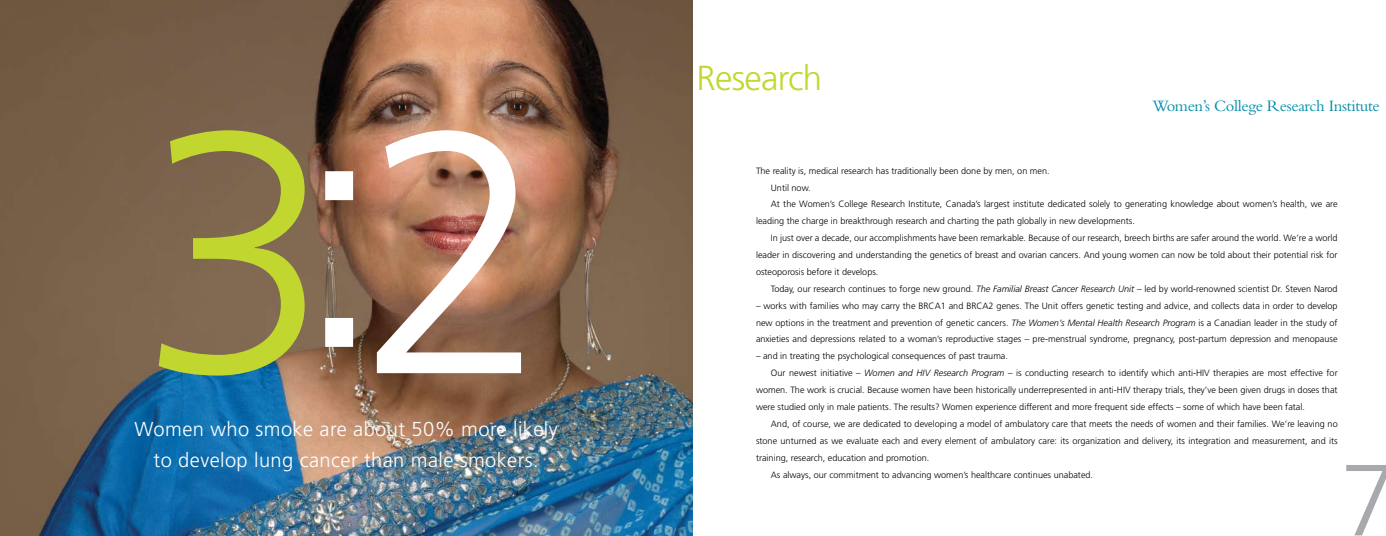
<style>
.page{position:relative;width:1386px;height:536px;background:#fff}
.page>*{position:absolute;margin:0;border:0;box-sizing:border-box;transform-origin:0 0}
.t1{font:300 344.14px "Frutiger";color:#fff}
.t2{font:300 344.14px "Frutiger";color:#c1d72f}
.t3{font:300 100.89px "Frutiger";color:#a7a9ac}
.t4{font:300 34.74px "Frutiger";letter-spacing:-.02em;color:#c1d72f}
.t5{font:300 20.12px "Frutiger";letter-spacing:.02em;color:#fff}
.t6{font:16.54px "Bembo";letter-spacing:-.02em;color:#008ca8}
.t7{font:300 9.1px/16.9px "Frutiger";color:#000;text-align:justify}
.s1{font-style:italic}
</style>
<div class="page">
<img style="left:0;top:0;width:693px;height:536px">
<h1 class="t2" style="left:141px;top:59px;width:193px">3</h1>
<h1 class="t1" style="left:292px;top:46px;width:261px">:2</h1>
<h3 class="t5" style="left:135px;top:417px;width:425px">Women who smoke are about 50% more likely</h3>
<h3 class="t5" style="left:154px;top:449px;width:387px">to develop lung cancer than male smokers.</h3>
<h3 class="t4" style="left:697px;top:59px;width:127px">Research</h3>
<h3 class="t6" style="left:1153px;top:96px;width:229px">Women’s College Research Institute</h3>
<p class="t7" style="left:756px;top:162px;width:295px">The reality is, medical research has traditionally been done by men, on men.</p>
<p class="t7" style="left:771px;top:179px;width:41px">U ntil now.</p>
<p class="t7" style="left:771px;top:196px;width:568px">At the Women’s College Research Institute, Canada’s largest institute dedicated solely to generating knowledge about women’s health, we are</p>
<p class="t7" style="left:756px;top:212px;width:380px">leading the charge in breakthrough research and charting the path globally in new developments.</p>
<p class="t7" style="left:771px;top:229px;width:568px">In just over a decade, our accomplishments have been remarkable. Because of our research, breech births are safer around the world. We’re a world</p>
<p class="t7" style="left:756px;top:246px;width:583px">leader in discovering and understanding the genetics of breast and ovarian cancers. And young women can now be told about their potential risk for</p>
<p class="t7" style="left:756px;top:263px;width:124px">osteoporosis before it develops.</p>
<p class="t7" style="left:771px;top:280px;width:568px">Today, our research continues to forge new ground. <span class="s1">The Familial Breast Cancer Research Unit</span> – led by world-renowned scientist Dr. Steven Narod</p>
<p class="t7" style="left:756px;top:297px;width:583px">– works with families who may carry the BRCA1 and BRCA2 genes. The U nit offers genetic testing and advice, and collects data in order to develop new options in the treatment and prevention of genetic cancers. <span class="s1">The Women’s Mental Health Research Program</span> is a Canadian leader in the study of anxieties and depressions related to a woman’s reproductive stages – pre-menstrual syndrome, pregnancy, post-partum depression and menopause</p>
<p class="t7" style="left:756px;top:347px;width:254px">– and in treating the psychological consequences of past trauma.</p>
<p class="t7" style="left:771px;top:364px;width:568px">Our newest initiative – <span class="s1">Women and HIV Research Program</span> – is conducting research to identify which anti-HIV therapies are most effective for</p>
<p class="t7" style="left:756px;top:381px;width:583px">women. The work is crucial. Because women have been historically underrepresented in anti-HIV therapy trials, they’ve been given drugs in doses that</p>
<p class="t7" style="left:756px;top:398px;width:551px">were studied only in male patients. The results? Women experience different and more frequent side effects – some of which have been fatal.</p>
<p class="t7" style="left:771px;top:415px;width:568px">And, of course, we are dedicated to developing a model of ambulatory care that meets the needs of women and their families. We’re leaving no</p>
<p class="t7" style="left:756px;top:432px;width:583px">stone unturned as we evaluate each and every element of ambulatory care: its organization and delivery, its integration and measurement, and its</p>
<p class="t7" style="left:756px;top:449px;width:175px">training, research, education and promotion.</p>
<p class="t7" style="left:771px;top:466px;width:324px">As always, our commitment to advancing women’s healthcare continues unabated.</p>
<h2 class="t3" style="left:1340px;top:443px;width:58px">7</h2>
</div>
